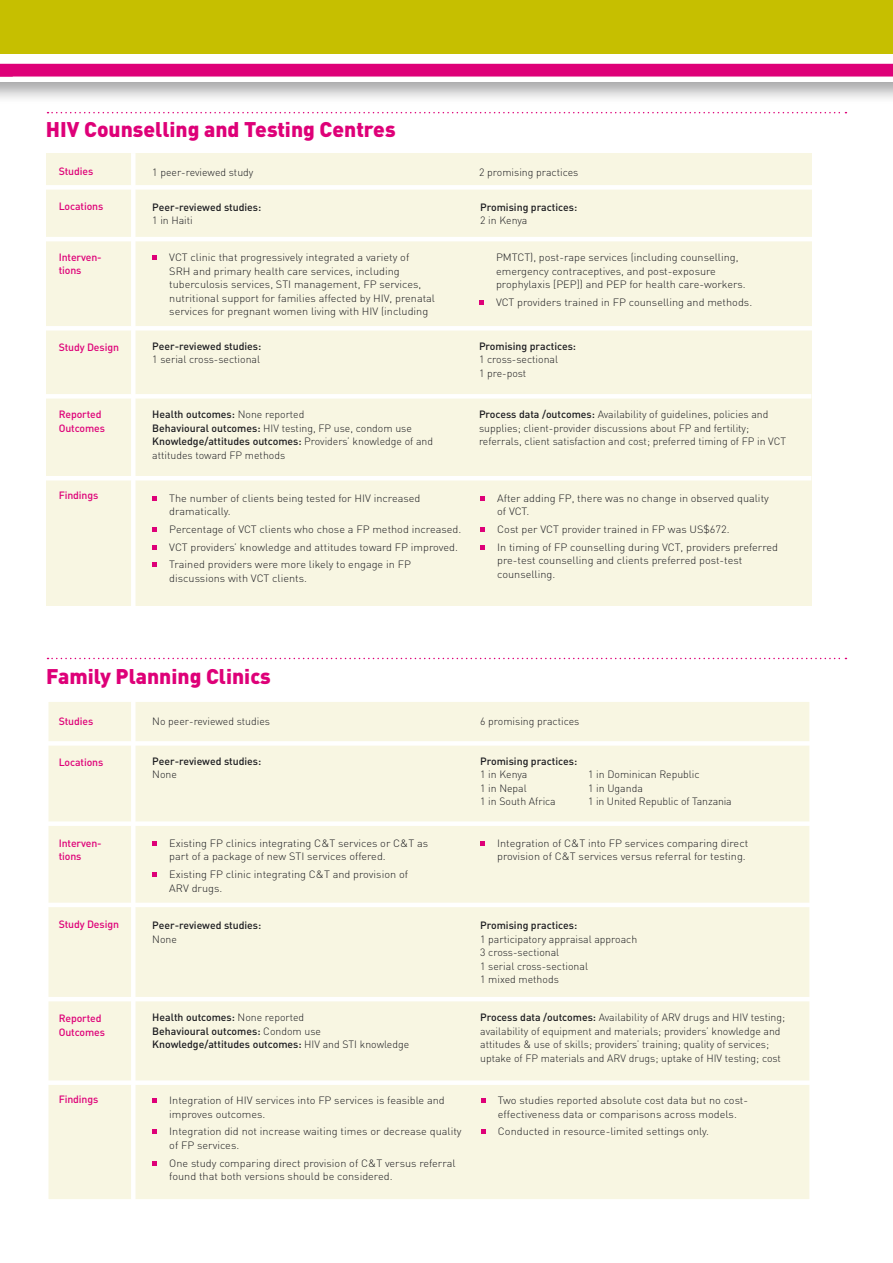
<style>
.page{position:relative;width:893px;height:1263px;background:#fff}
.page>*{position:absolute;margin:0;border:0;box-sizing:border-box;transform-origin:0 0}
.t1{font:900 21px "DIN";color:#de0078}
.t2{font:300 10.5px/13.5px "DIN";color:#1b1b1f;scale:1.04 1}
.t3{font:300 10.5px/13.5px "DIN";color:#1b1b1f}
.t4{font:500 10.5px/13.5px "DIN";color:#1b1b1f}
.t5{font:500 10.5px/13.5px "DIN";letter-spacing:-.01em;color:#de0078}
.s1{font-weight:500}
.s2{font-weight:300}
</style>
<div class="page">
<div style="left:0;top:0;width:893px;height:104px;background:#1b1b1f;opacity:.4"></div>
<div style="left:0;top:0;width:893px;height:82px;background:#fff"></div>
<div style="left:0;top:64px;width:893px;height:12px;background:#de0078"></div>
<div style="left:46px;top:153px;width:765px;height:453px;background:#f8f6e2"></div>
<svg style="left:152px;top:256px;width:5px;height:4px"></svg>
<svg style="left:479px;top:300px;width:4px;height:5px"></svg>
<svg style="left:152px;top:496px;width:5px;height:4px"></svg>
<svg style="left:152px;top:527px;width:5px;height:4px"></svg>
<svg style="left:152px;top:545px;width:5px;height:4px"></svg>
<svg style="left:152px;top:563px;width:5px;height:4px"></svg>
<svg style="left:480px;top:496px;width:4px;height:4px"></svg>
<svg style="left:480px;top:527px;width:4px;height:4px"></svg>
<svg style="left:480px;top:545px;width:4px;height:4px"></svg>
<div style="left:44px;top:697px;width:770px;height:506px;background:#f8f6e2;border:4px solid #fff"></div>
<svg style="left:152px;top:841px;width:5px;height:4px"></svg>
<svg style="left:152px;top:872px;width:5px;height:5px"></svg>
<svg style="left:480px;top:841px;width:4px;height:4px"></svg>
<svg style="left:152px;top:1098px;width:5px;height:5px"></svg>
<svg style="left:152px;top:1130px;width:5px;height:4px"></svg>
<svg style="left:152px;top:1161px;width:5px;height:4px"></svg>
<svg style="left:481px;top:1098px;width:4px;height:5px"></svg>
<svg style="left:481px;top:1130px;width:4px;height:4px"></svg>
<div style="left:131px;top:153px;width:5px;height:1059px;background:#fff"></div>
<div style="left:43px;top:185px;width:785px;height:5px;background:#fff"></div>
<hr style="left:43px;top:237px;width:803px;height:4px;background:#fff">
<hr style="left:43px;top:326px;width:777px;height:4px;background:#fff">
<div style="left:43px;top:394px;width:768px;height:5px;background:#fff"></div>
<hr style="left:43px;top:476px;width:768px;height:4px;background:#fff">
<div style="left:46px;top:1080px;width:764px;height:5px;background:#fff"></div>
<div style="left:46px;top:741px;width:764px;height:5px;background:#fff"></div>
<div style="left:46px;top:821px;width:764px;height:5px;background:#fff"></div>
<hr style="left:46px;top:903px;width:764px;height:4px;background:#fff">
<hr style="left:46px;top:997px;width:764px;height:4px;background:#fff">
<div style="left:0;top:0;width:893px;height:53px;background:#c6bf00"></div>
<div style="left:0;top:65px;width:893px;height:12px;background:#de0078"></div>
<svg style="left:48px;top:112px;width:798px;height:1px"></svg>
<svg style="left:48px;top:658px;width:798px;height:1px"></svg>
<h1 class="t1" style="left:46px;top:115px;width:351px">HIV Counselling and Testing Centres</h1>
<p class="t3" style="left:152px;top:165px;width:103px">1 peer-reviewed study</p>
<p class="t3" style="left:479px;top:165px;width:101px">2 promising practices</p>
<p class="t4" style="left:152px;top:200px;width:111px">Peer-reviewed studies:</p>
<p class="t3" style="left:152px;top:214px;width:42px">1 in Haiti</p>
<p class="t5" style="left:59px;top:164px;width:36px">Studies</p>
<p class="t5" style="left:59px;top:199px;width:46px">Locations</p>
<p class="t4" style="left:480px;top:200px;width:99px">Promising practices:</p>
<p class="t3" style="left:480px;top:214px;width:49px">2 in Kenya</p>
<p class="t5" style="left:59px;top:250px;width:44px">Interven&shy;tions</p>
<p class="t2" style="left:169px;top:251px;width:257px">VCT clinic that progressively integrated a variety of<br>SRH and primary health care services, including tuberculosis services, STI management, FP services, nutritional support for families affected by HIV, prenatal services for pregnant women living with HIV (including</p>
<p class="t2" style="left:496px;top:251px;width:242px">PMTCT), post-rape services (including counselling, emergency contraceptives, and post-exposure prophylaxis [PEP]) and PEP for health care-workers.</p>
<p class="t2" style="left:496px;top:295px;width:248px">VCT providers trained in FP counselling and methods.</p>
<p class="t5" style="left:59px;top:340px;width:62px">Study Design</p>
<p class="t4" style="left:152px;top:339px;width:111px">Peer-reviewed studies:</p>
<p class="t3" style="left:152px;top:353px;width:109px">1 serial cross-sectional</p>
<p class="t4" style="left:479px;top:339px;width:99px">Promising practices:</p>
<p class="t3" style="left:479px;top:353px;width:81px">1 cross-sectional<br>1 pre-post</p>
<p class="t5" style="left:59px;top:407px;width:48px">Reported<br>Outcomes</p>
<p class="t5" style="left:59px;top:488px;width:41px">Findings</p>
<p class="t3" style="left:152px;top:407px;width:282px"><span class="s1">Health outcomes:</span> None reported<br><span class="s1">Behavioural outcomes:</span> HIV testing, FP use, condom use <span class="s1">Knowledge/attitudes outcomes:</span> Providers’ knowledge of and attitudes toward FP methods</p>
<p class="t3" style="left:479px;top:407px;width:308px"><span class="s1">Process data /outcomes:</span> Availability of guidelines, policies and supplies; client-provider discussions about FP and fertility; referrals, client satisfaction and cost; preferred timing of FP in VCT</p>
<p class="t2" style="left:169px;top:491px;width:243px">The number of clients being tested for HIV increased dramatically.</p>
<p class="t2" style="left:169px;top:520px;width:282px;line-height:17.7px">Percentage of VCT clients who chose a FP method increased.<br>VCT providers’ knowledge and attitudes toward FP improved.<br>Trained providers were more likely to engage in FP</p>
<p class="t2" style="left:169px;top:571px;width:134px">discussions with VCT clients.</p>
<p class="t2" style="left:497px;top:491px;width:263px">After adding FP, there was no change in observed quality of VCT.</p>
<p class="t2" style="left:497px;top:520px;width:272px;line-height:17.7px">Cost per VCT provider trained in FP was US$672.<br>In timing of FP counselling during VCT, providers preferred</p>
<p class="t2" style="left:497px;top:553px;width:237px">pre-test counselling and clients preferred post-test counselling.</p>
<h1 class="t1" style="left:46px;top:662px;width:226px">Family Planning Clinics</h1>
<p class="t5" style="left:59px;top:714px;width:36px">Studies</p>
<p class="t5" style="left:59px;top:755px;width:46px">Locations</p>
<p class="t3" style="left:152px;top:715px;width:119px">No peer-reviewed studies</p>
<p class="t3" style="left:480px;top:715px;width:101px">6 promising practices</p>
<p class="t4" style="left:152px;top:754px;width:111px">Peer-reviewed studies:</p>
<p class="t3" style="left:152px;top:768px;width:26px">None</p>
<p class="t4" style="left:480px;top:754px;width:99px">Promising practices:</p>
<p class="t3" style="left:480px;top:768px;width:49px">1 in Kenya</p>
<p class="t3" style="left:588px;top:768px;width:113px">1 in Dominican Republic</p>
<p class="t3" style="left:480px;top:781px;width:48px">1 in Nepal</p>
<p class="t3" style="left:588px;top:781px;width:56px">1 in Uganda</p>
<p class="t3" style="left:480px;top:795px;width:77px">1 in South Africa</p>
<p class="t3" style="left:588px;top:795px;width:145px">1 in United Republic of Tanzania</p>
<p class="t5" style="left:59px;top:836px;width:44px">Interven&shy;tions</p>
<p class="t2" style="left:169px;top:836px;width:250px">Existing FP clinics integrating C&amp;T services or C&amp;T as part of a package of new STI services offered.</p>
<p class="t2" style="left:169px;top:867px;width:231px">Existing FP clinic integrating C&amp;T and provision of<br>ARV drugs.</p>
<p class="t2" style="left:497px;top:836px;width:243px">Integration of C&amp;T into FP services comparing direct provision of C&amp;T services versus referral for testing.</p>
<p class="t5" style="left:59px;top:917px;width:62px">Study Design</p>
<p class="t4" style="left:152px;top:918px;width:111px">Peer-reviewed studies:</p>
<p class="t3" style="left:152px;top:932px;width:26px">None</p>
<p class="t4" style="left:480px;top:918px;width:99px">Promising practices:</p>
<p class="t3" style="left:480px;top:932px;width:159px">1 participatory appraisal approach<br>3 cross-sectional<br>1 serial cross-sectional<br>1 mixed methods</p>
<p class="t5" style="left:59px;top:1011px;width:48px">Reported<br>Outcomes</p>
<p class="t5" style="left:59px;top:1092px;width:41px">Findings</p>
<p class="t4" style="left:152px;top:1010px;width:258px">Health outcomes: <span class="s2">None reported<br></span>Behavioural outcomes: <span class="s2">Condom use<br></span>Knowledge/attitudes outcomes: <span class="s2">HIV and STI knowledge</span></p>
<p class="t3" style="left:480px;top:1011px;width:307px"><span class="s1">Process data /outcomes:</span> Availability of ARV drugs and HIV testing; availability of equipment and materials; providers’ knowledge and attitudes &amp; use of skills; providers’ training; quality of services; uptake of FP materials and ARV drugs; uptake of HIV testing; cost</p>
<p class="t2" style="left:169px;top:1093px;width:266px">Integration of HIV services into FP services is feasible and improves outcomes.</p>
<p class="t2" style="left:169px;top:1125px;width:283px">Integration did not increase waiting times or decrease quality of FP services.</p>
<p class="t2" style="left:169px;top:1156px;width:277px">One study comparing direct provision of C&amp;T versus referral found that both versions should be considered.</p>
<p class="t2" style="left:498px;top:1093px;width:242px">Two studies reported absolute cost data but no cost&shy;effectiveness data or comparisons across models.</p>
<p class="t2" style="left:498px;top:1125px;width:204px">Conducted in resource-limited settings only.</p>
</div>
